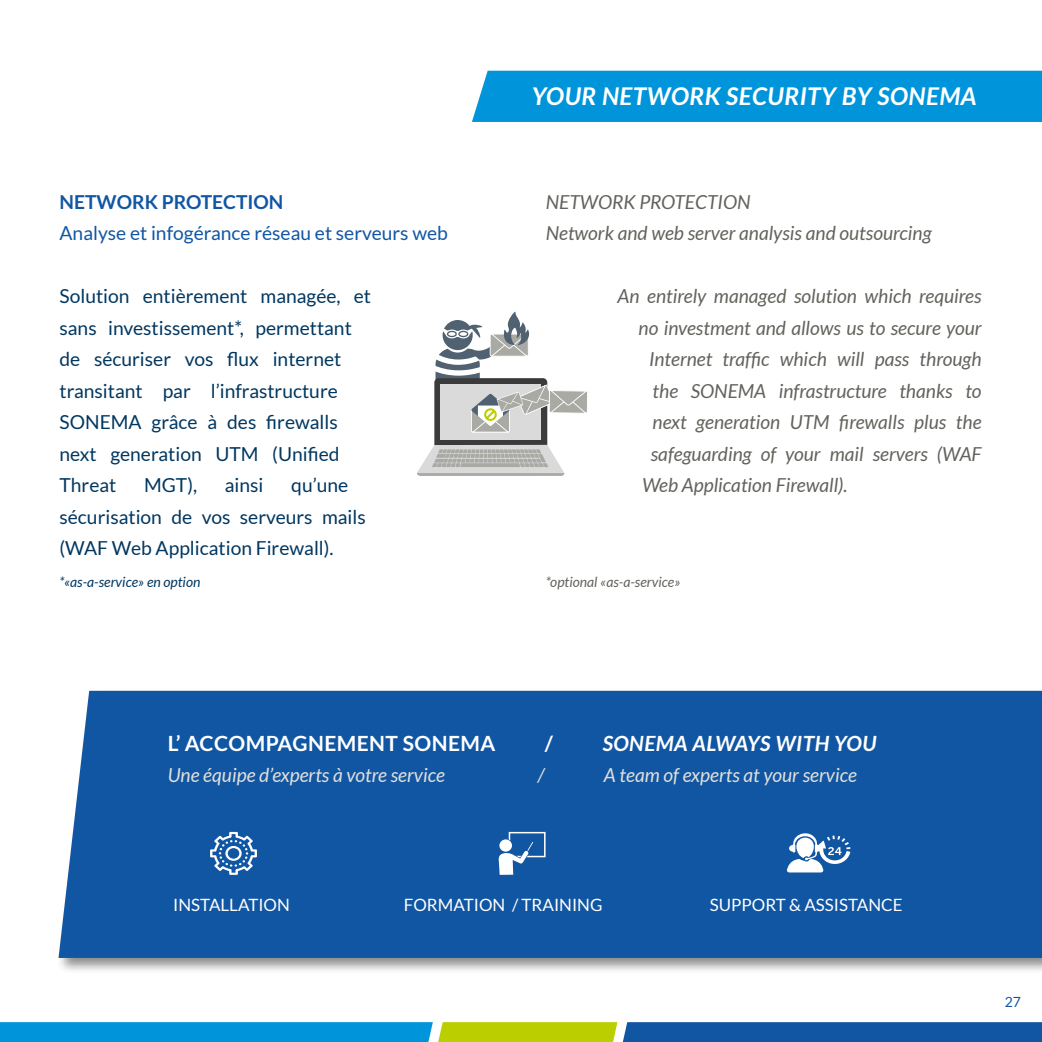
<style>
.page{position:relative;width:1042px;height:1042px;background:#fff}
.page>*{position:absolute;margin:0;border:0;box-sizing:border-box;transform-origin:0 0}
.t1{font:italic 700 24.5px "Lato";letter-spacing:.02em;color:#fff}
.t2{font:700 21px "Lato";letter-spacing:.02em;color:#fff}
.t3{font:italic 700 21px "Lato";letter-spacing:.02em;color:#fff}
.t4{font:italic 19.25px/31.5px "Lato";color:#63625c}
.t5{font:19.25px/31.5px "Lato";color:#003760}
.t6{font:italic 19.25px "Lato";color:#e1e0dc}
.t7{font:19.25px "Lato";color:#1156a3}
.t8{font:700 19.25px "Lato";color:#1156a3}
.t9{font:16.97px "Lato";color:#fff}
.t10{font:italic 14px "Lato";color:#003760}
.t11{font:italic 14px "Lato";color:#63625c}
.t12{font:14px "Lato";color:#1156a3}
</style>
<div class="page">
<svg style="left:0;top:1022px;width:1042px;height:20px;background:#2c88a1"></svg>
<div style="left:472px;top:71px;width:570px;height:51px;background:#0095db"></div>
<div style="left:434px;top:378px;width:113px;height:71px;background:#3b3b3b;border-radius:4px"></div>
<div style="left:441px;top:384px;width:100px;height:56px;background:#dadadb"></div>
<svg style="left:417px;top:445px;width:147px;height:31px;background:#c8c9c7"></svg>
<svg style="left:435px;top:312px;width:152px;height:120px"></svg>
<div style="left:57px;top:688px;width:985px;height:286px;background:#000;opacity:.45"></div>
<div style="left:59px;top:691px;width:983px;height:267px;background:#1156a3"></div>
<svg style="left:210px;top:832px;width:47px;height:43px"></svg>
<svg style="left:787px;top:829px;width:63px;height:43px"></svg>
<svg style="left:497px;top:832px;width:48px;height:43px"></svg>
<p class="t8" style="left:60px;top:190px;width:225px">NETWORK PROTECTION</p>
<p class="t7" style="left:60px;top:223px;width:390px">Analyse et infogérance réseau et serveurs web</p>
<p class="t5" style="left:60px;top:280px;width:313px">Solution entièrement managée, et sans investissement*, permettant de sécuriser vos flux internet transitant par l’infrastructure<br>SONEMA grâce à des firewalls next generation UTM (Unified<br>Threat</p>
<p class="t5" style="left:144px;top:469px;width:55px">MGT),</p>
<p class="t5" style="left:225px;top:469px;width:40px">ainsi</p>
<p class="t5" style="left:60px;top:469px;width:308px;text-indent:232px">qu’une sécurisation de vos serveurs mails (WAF Web Application Firewall).</p>
<p class="t10" style="left:60px;top:576px;width:142px">*«as-a-service» en option</p>
<p class="t1" style="left:532px;top:82px;width:446px">YOUR NETWORK SECURITY BY SONEMA</p>
<p class="t4" style="left:546px;top:187px;width:387px">NETWORK PROTECTION<br>Network and web server analysis and outsourcing</p>
<p class="t4" style="left:617px;top:282px;width:365px">An entirely managed solution which requires</p>
<p class="t4" style="left:638px;top:313px;width:344px">no investment and allows us to secure your</p>
<p class="t4" style="left:649px;top:344px;width:334px">Internet traffic which will pass through</p>
<p class="t4" style="left:652px;top:376px;width:330px">the SONEMA infrastructure thanks to</p>
<p class="t4" style="left:652px;top:407px;width:330px">next generation UTM firewalls plus the</p>
<p class="t4" style="left:651px;top:439px;width:332px">safeguarding of your mail servers (WAF</p>
<p class="t4" style="left:642px;top:470px;width:207px">Web Application Firewall).</p>
<p class="t11" style="left:546px;top:576px;width:136px">*optional «as-a-service»</p>
<p class="t2" style="left:168px;top:732px;width:329px">L’ ACCOMPAGNEMENT SONEMA</p>
<p class="t2" style="left:545px;top:732px;width:10px">/</p>
<p class="t3" style="left:603px;top:731px;width:275px">SONEMA ALWAYS WITH YOU</p>
<p class="t6" style="left:168px;top:767px;width:279px">Une équipe d’experts à votre service</p>
<p class="t6" style="left:538px;top:767px;width:8px">/</p>
<p class="t6" style="left:604px;top:767px;width:254px">A team of experts at your service</p>
<p class="t9" style="left:173px;top:895px;width:118px">INSTALLATION</p>
<p class="t9" style="left:404px;top:895px;width:200px">FORMATION / TRAINING</p>
<p class="t9" style="left:710px;top:895px;width:194px">SUPPORT &amp; ASSISTANCE</p>
<p class="t12" style="left:1005px;top:995px;width:18px">27</p>
</div>
